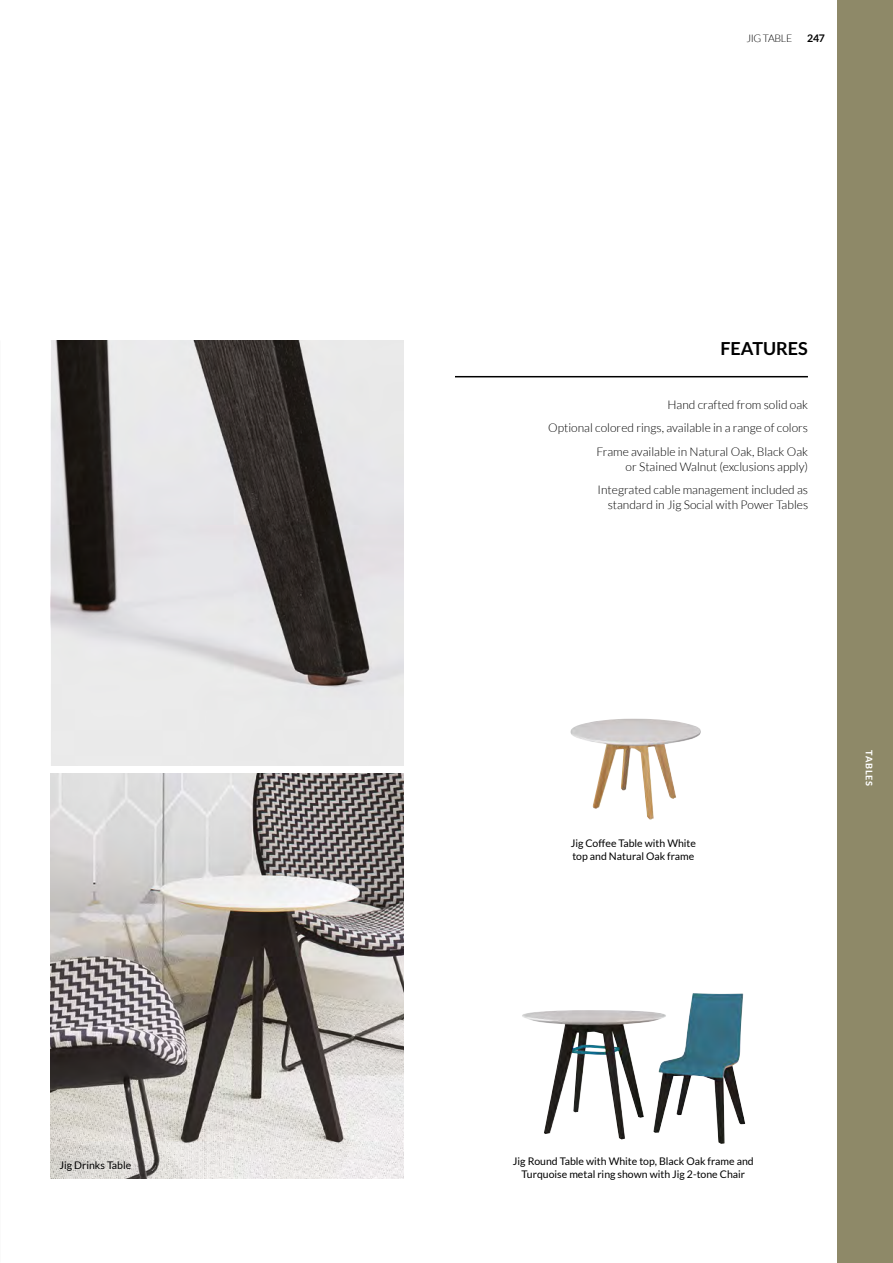
<style>
.page{position:relative;width:893px;height:1263px;background:#fff}
.page>*{position:absolute;margin:0;border:0;box-sizing:border-box;transform-origin:0 0}
.t1{font:700 18px "Lato";color:#000}
.t2{font:300 12px/23.5px "Lato";color:#000;text-align:right}
.t3{font:10.5px/13.5px "Lato";color:#000;text-align:center}
.t4{font:300 10.5px "Lato";letter-spacing:-.03em;color:#000}
.t5{font:700 10.5px "Lato";color:#000}
.t6{font:800 9px "Lato";letter-spacing:.1em;color:#fff}
</style>
<div class="page">
<img style="left:51px;top:774px;width:353px;height:404px">
<img style="left:51px;top:340px;width:353px;height:425px">
<hr style="left:455px;top:376px;width:353px;height:1px;background:#000">
<img style="left:522px;top:993px;width:223px;height:151px">
<img style="left:570px;top:719px;width:131px;height:101px">
<div style="left:838px;top:0;width:55px;height:1263px;background:#8e8968"></div>
<p class="t3" style="left:60px;top:1159px;width:73px">Jig Drinks Table</p>
<p class="t4" style="left:746px;top:33px;width:47px">JIG TABLE</p>
<p class="t5" style="left:807px;top:33px;width:19px">247</p>
<h1 class="t1" style="left:720px;top:338px;width:89px">FEATURES</h1>
<p class="t2" style="left:548px;top:393px;width:261px">Hand crafted from solid oak<br>Optional colored rings, available in a range of colors<br>Frame available in Natural Oak, Black Oak</p>
<p class="t2" style="left:597px;top:455px;width:212px">or Stained Walnut (exclusions apply)<br>Integrated cable management included as</p>
<p class="t2" style="left:608px;top:493px;width:202px">standard in Jig Social with Power Tables</p>
<p class="t3" style="left:571px;top:836px;width:127px;text-align:left">Jig Coffee Table with White top and Natural Oak frame</p>
<p class="t6" style="left:876px;top:750px;width:38px;rotate:90deg">TABLES</p>
<p class="t3" style="left:513px;top:1154px;width:242px">Jig Round Table with White top, Black Oak frame and<br>Turquoise metal ring shown with Jig 2-tone Chair</p>
</div>
